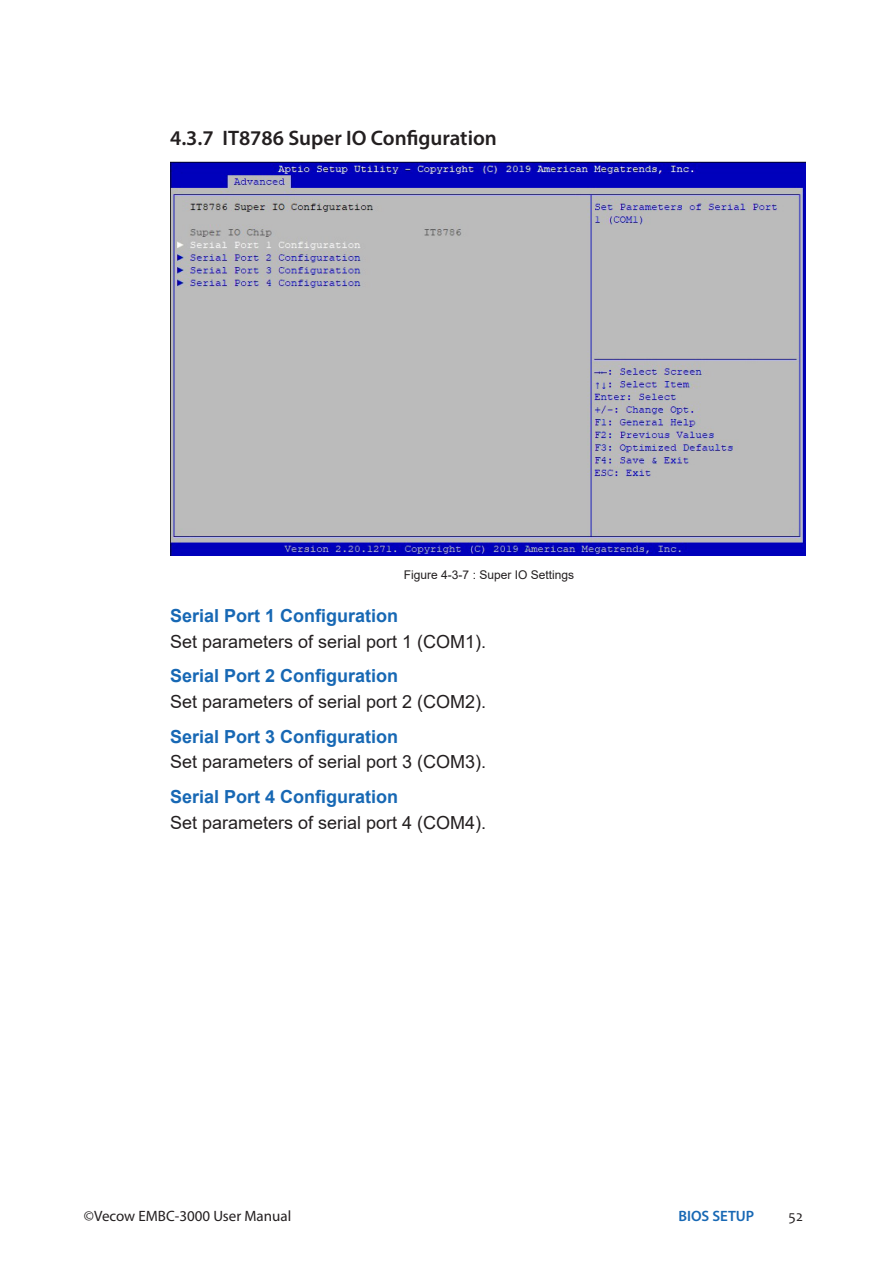
<style>
.page{position:relative;width:893px;height:1263px;background:#fff}
.page>*{position:absolute;margin:0;border:0;box-sizing:border-box;transform-origin:0 0}
.t1{font:600 21px "Myriad Pro";color:#231f20}
.t2{font:18px "Arial";color:#231f20}
.t3{font:700 18px "Arial";color:#1768b4}
.t4{font:15px "Myriad Pro";color:#231f20}
.t5{font:600 15px "Myriad Pro";color:#1768b4}
.t6{font:15px "Candara";color:#231f20}
.t7{font:12px "Arial";color:#231f20}
</style>
<div class="page">
<img style="left:170px;top:161px;width:636px;height:394px">
<p class="t1" style="left:170px;top:125px;width:328px">4.3.7 IT8786 Super IO Configuration</p>
<p class="t7" style="left:404px;top:567px;width:172px">Figure 4-3-7 : Super IO Settings</p>
<p class="t3" style="left:170px;top:603px;width:230px">Serial Port 1 Configuration</p>
<p class="t2" style="left:170px;top:629px;width:318px">Set parameters of serial port 1 (COM1).</p>
<p class="t3" style="left:170px;top:663px;width:230px">Serial Port 2 Configuration</p>
<p class="t2" style="left:170px;top:689px;width:318px">Set parameters of serial port 2 (COM2).</p>
<p class="t3" style="left:170px;top:723px;width:230px">Serial Port 3 Configuration</p>
<p class="t2" style="left:170px;top:750px;width:318px">Set parameters of serial port 3 (COM3).</p>
<p class="t3" style="left:170px;top:784px;width:230px">Serial Port 4 Configuration</p>
<p class="t2" style="left:170px;top:810px;width:318px">Set parameters of serial port 4 (COM4).</p>
<p class="t4" style="left:84px;top:1207px;width:209px">©Vecow EMBC-3000 User Manual</p>
<p class="t5" style="left:678px;top:1207px;width:77px">BIOS SETUP</p>
<p class="t6" style="left:789px;top:1207px;width:16px">52</p>
</div>
